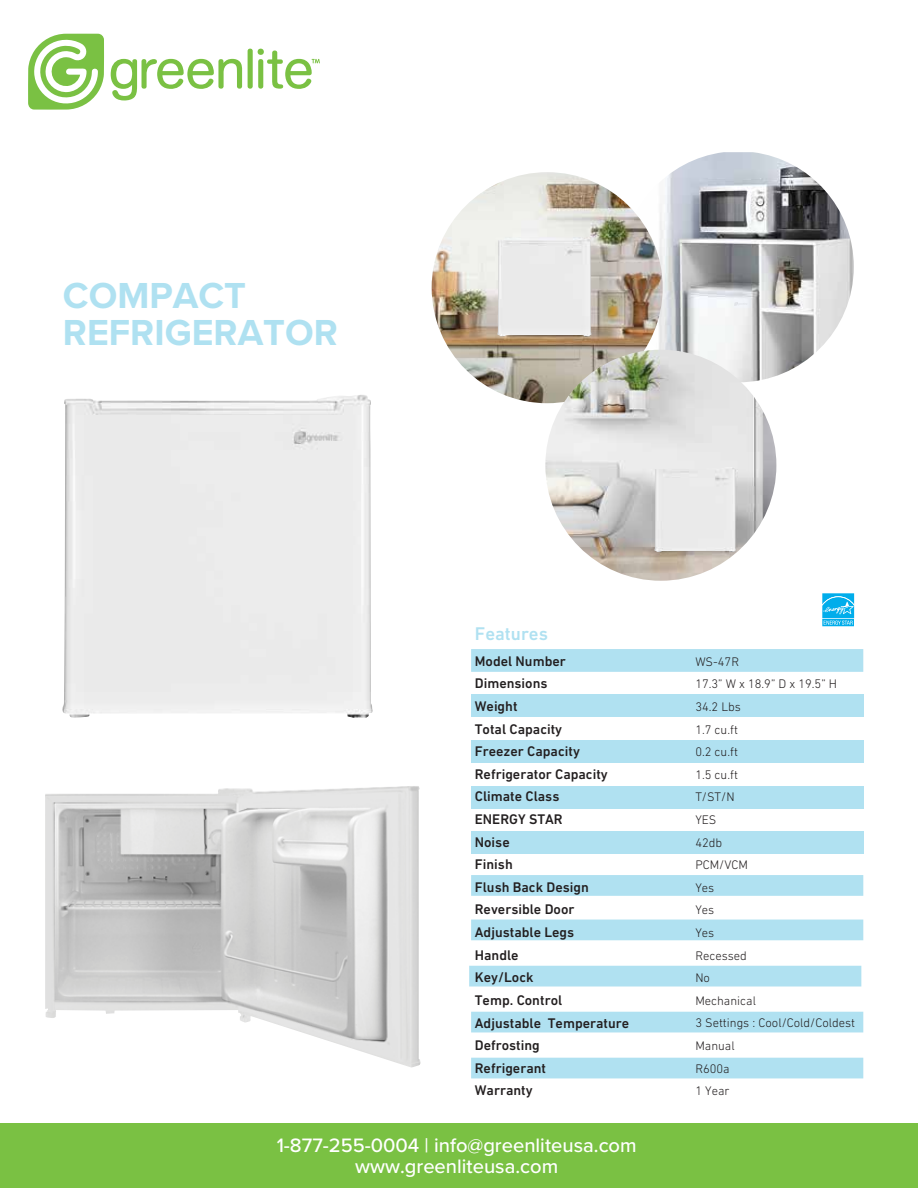
<style>
.page{position:relative;width:918px;height:1188px;background:#fff}
.page>*{position:absolute;margin:0;border:0;box-sizing:border-box;transform-origin:0 0}
.t1{font:700 37.5px/37.5px "Proxima Nova";color:#afe1f1}
.t2{font:500 20.1px/20.5px "Proxima Nova";color:#fff;text-align:center}
.t3{font:500 18.75px "DIN Next LT Pro";color:#b0e1f1}
.t4{font:500 14.25px/22.6px "DIN Next LT Pro";color:#231f20}
.t5{font:300 12.6px/22.6px "DIN Next LT Pro";color:#231f20}
</style>
<div class="page">
<img style="left:62px;top:395px;width:311px;height:323px">
<svg style="left:822px;top:593px;width:33px;height:34px"></svg>
<div style="left:471px;top:1058px;width:392px;height:20px;background:#b0e1f1"></div>
<div style="left:471px;top:1012px;width:392px;height:20px;background:#b0e1f1"></div>
<div style="left:469px;top:966px;width:392px;height:21px;background:#b0e1f1"></div>
<div style="left:471px;top:786px;width:392px;height:22px;background:#b0e1f1"></div>
<div style="left:471px;top:831px;width:392px;height:23px;background:#b0e1f1"></div>
<div style="left:471px;top:740px;width:392px;height:23px;background:#b0e1f1"></div>
<div style="left:471px;top:695px;width:392px;height:22px;background:#b0e1f1"></div>
<div style="left:471px;top:649px;width:392px;height:23px;background:#b0e1f1"></div>
<div style="left:0;top:1123px;width:918px;height:65px;background:#7ac143"></div>
<svg style="left:111px;top:59px;width:131px;height:41px"></svg>
<div style="left:248px;top:49px;width:5px;height:40px;background:#7ac143;border-radius:3px"></div>
<svg style="left:258px;top:49px;width:62px;height:40px"></svg>
<svg style="left:28px;top:34px;width:76px;height:76px"></svg>
<div style="left:471px;top:875px;width:392px;height:21px;background:#b0e1f1"></div>
<div style="left:471px;top:920px;width:392px;height:20px;background:#b0e1f1"></div>
<img style="left:45px;top:786px;width:376px;height:281px">
<img style="left:623px;top:152px;width:231px;height:230px">
<img style="left:432px;top:172px;width:231px;height:231px;border-radius:116px">
<div style="left:497px;top:239px;width:94px;height:98px;background:#eaeaea"></div>
<img style="left:545px;top:350px;width:231px;height:231px;border-radius:116px">
<div style="left:654px;top:467px;width:82px;height:85px;background:#eaeaea"></div>
<svg style="left:734px;top:302px;width:14px;height:4px"></svg>
<h1 class="t1" style="left:63px;top:275px;width:277px">COMPACT<br>REFRIGERATOR</h1>
<h3 class="t3" style="left:475px;top:623px;width:75px">Features</h3>
<p class="t4" style="left:475px;top:650px;width:156px">Model Number<br>Dimensions<br>Weight<br>Total Capacity<br>Freezer Capacity<br>Refrigerator Capacity<br>Climate Class<br>ENERGY STAR<br>Noise<br>Finish<br>Flush Back Design<br>Reversible Door<br>Adjustable Legs<br>Handle<br>Key/Lock<br>Temp. Control<br>Adjustable Temperature<br>Defrosting<br>Refrigerant<br>Warranty</p>
<p class="t5" style="left:695px;top:650px;width:161px">WS-47R<br>17.3” W x 18.9” D x 19.5” H<br>34.2 Lbs<br>1.7 cu.ft<br>0.2 cu.ft<br>1.5 cu.ft<br>T/ST/N<br>YES<br>42db<br>PCM/VCM<br>Yes<br>Yes<br>Yes<br>Recessed<br>No<br>Mechanical<br>3 Settings : Cool/Cold/Coldest<br>Manual<br>R600a<br>1 Year</p>
<h2 class="t2" style="left:277px;top:1134px;width:362px">1-877-255-0004 | info@greenliteusa.com www.greenliteusa.com</h2>
</div>
